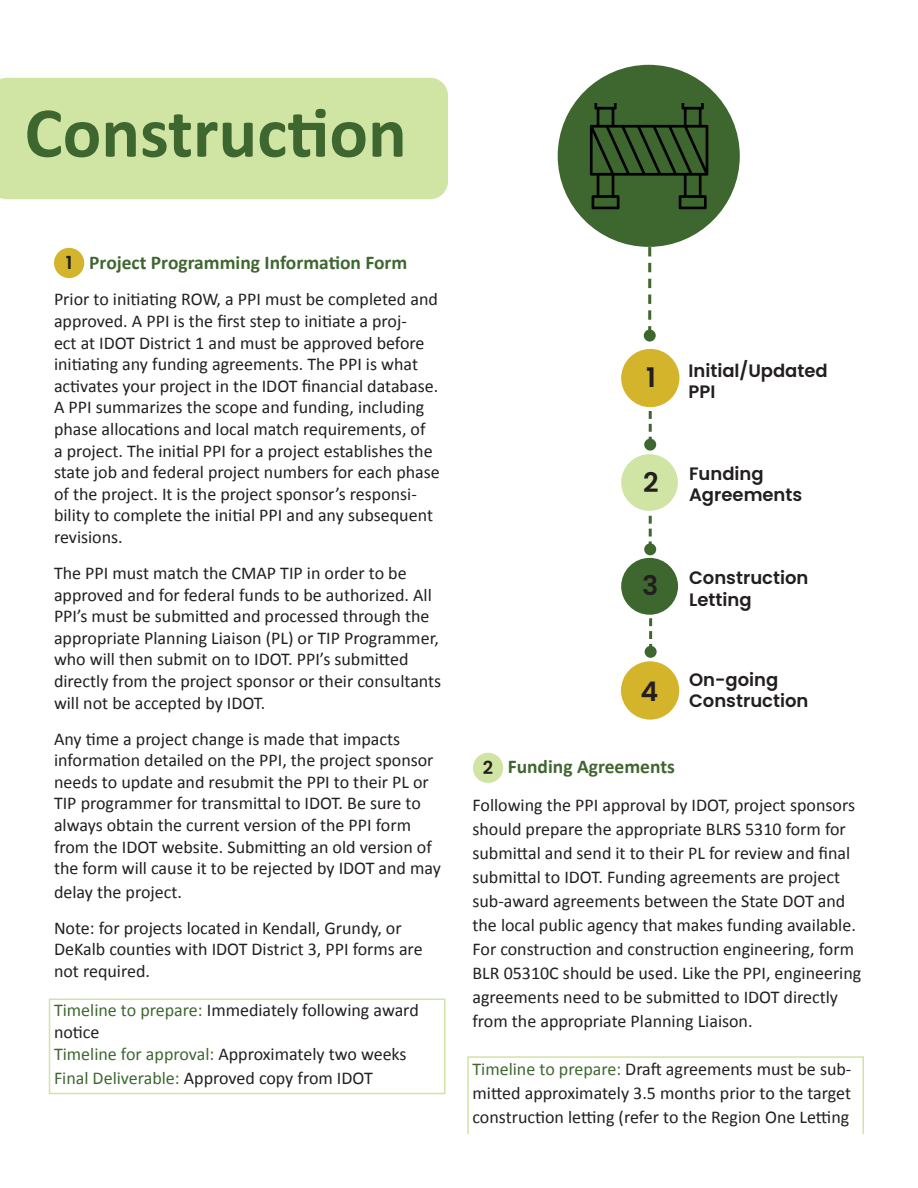
<style>
.page{position:relative;width:918px;height:1188px;background:#fff}
.page>*{position:absolute;margin:0;border:0;box-sizing:border-box;transform-origin:0 0}
.t1{font:700 72px "Calibri";color:#3e6730}
.t2{font:600 27px "Poppins";color:#231f20}
.t3{font:700 19.5px "Calibri";color:#3e6730}
.t4{font:18px/21.6px "Calibri";color:#231f20}
.t5{font:600 18px/21.6px "Poppins";color:#231f20}
.s1{color:#3e6730}
</style>
<div class="page">
<div style="left:558px;top:65px;width:182px;height:182px;background:#3e6730;border-radius:50%"></div>
<img style="left:563px;top:104px;width:169px;height:110px">
<div style="left:621px;top:349px;width:58px;height:58px;background:#d3b42b;border-radius:50%"></div>
<svg style="left:649px;top:411px;width:3px;height:28px"></svg>
<div style="left:644px;top:439px;width:12px;height:12px;background:#3e6730;border-radius:50%"></div>
<div style="left:621px;top:454px;width:57px;height:57px;background:#d0e4a4;border-radius:50%"></div>
<svg style="left:649px;top:516px;width:3px;height:27px"></svg>
<div style="left:644px;top:543px;width:12px;height:12px;background:#3e6730;border-radius:50%"></div>
<div style="left:621px;top:558px;width:57px;height:57px;background:#3e6730;border-radius:50%"></div>
<svg style="left:648px;top:247px;width:3px;height:83px"></svg>
<div style="left:644px;top:330px;width:12px;height:12px;background:#3e6730;border-radius:50%"></div>
<div style="left:54px;top:248px;width:30px;height:30px;background:#d3b42b;border-radius:50%"></div>
<div style="left:473px;top:753px;width:30px;height:30px;background:#d0e4a4;border-radius:50%"></div>
<div style="left:0;top:78px;width:448px;height:121px;background:#d0e4a4"></div>
<div style="left:621px;top:661px;width:58px;height:59px;background:#d3b42b;border-radius:50%"></div>
<svg style="left:649px;top:618px;width:3px;height:28px"></svg>
<div style="left:645px;top:646px;width:12px;height:12px;background:#3e6730;border-radius:50%"></div>
<div style="left:49px;top:999px;width:397px;height:95px;border:2px solid #d0e4a4"></div>
<div style="left:467px;top:1056px;width:397px;height:79px;border:2px solid #d0e4a4"></div>
<p class="t1" style="left:25px;top:82px;width:384px">Construction</p>
<p class="t3" style="left:89px;top:249px;width:320px">Project Programming Information Form</p>
<p class="t4" style="left:54px;top:288px;width:387px">Prior to initiating ROW, a PPI must be completed and approved. A PPI is the first step to initiate a proj-<br>ect at IDOT District 1 and must be approved before initiating any funding agreements. The PPI is what activates your project in the IDOT financial database.<br>A PPI summarizes the scope and funding, including phase allocations and local match requirements, of<br>a project. The initial PPI for a project establishes the state job and federal project numbers for each phase of the project. It is the project sponsor’s responsi&shy;bility to complete the initial PPI and any subsequent revisions.</p>
<p class="t4" style="left:54px;top:562px;width:389px">The PPI must match the CMAP TIP in order to be approved and for federal funds to be authorized. All PPI’s must be submitted and processed through the appropriate Planning Liaison (PL) or TIP Programmer, who will then submit on to IDOT. PPI’s submitted directly from the project sponsor or their consultants will not be accepted by IDOT.</p>
<p class="t4" style="left:54px;top:727px;width:388px">Any time a project change is made that impacts information detailed on the PPI, the project sponsor needs to update and resubmit the PPI to their PL or TIP programmer for transmittal to IDOT. Be sure to always obtain the current version of the PPI form from the IDOT website. Submitting an old version of the form will cause it to be rejected by IDOT and may</p>
<p class="t4" style="left:54px;top:880px;width:129px">delay the project.</p>
<p class="t4" style="left:54px;top:916px;width:370px">Note: for projects located in Kendall, Grundy, or<br>DeKalb counties with IDOT District 3, PPI forms are not required.</p>
<p class="t4" style="left:54px;top:999px;width:366px"><span class="s1">Timeline to prepare:</span> Immediately following award notice</p>
<p class="t4" style="left:54px;top:1042px;width:354px"><span class="s1">Timeline for approval:</span> Approximately two weeks</p>
<p class="t4" style="left:54px;top:1066px;width:320px"><span class="s1">Final Deliverable:</span> Approved copy from IDOT</p>
<p class="t5" style="left:66px;top:252px;width:8px">1</p>
<p class="t2" style="left:646px;top:362px;width:11px">1</p>
<p class="t2" style="left:643px;top:467px;width:17px">2</p>
<p class="t5" style="left:688px;top:360px;width:141px">Initial/Updated<br>PPI</p>
<p class="t5" style="left:689px;top:463px;width:115px">Funding<br>Agreements</p>
<p class="t2" style="left:642px;top:570px;width:18px">3</p>
<p class="t5" style="left:689px;top:567px;width:121px">Construction<br>Letting</p>
<p class="t2" style="left:640px;top:676px;width:19px">4</p>
<p class="t5" style="left:689px;top:669px;width:121px">On-going<br>Construction</p>
<p class="t3" style="left:508px;top:752px;width:169px">Funding Agreements</p>
<p class="t4" style="left:472px;top:793px;width:390px;line-height:24px">Following the PPI approval by IDOT, project sponsors should prepare the appropriate BLRS 5310 form for submittal and send it to their PL for review and final submittal to IDOT. Funding agreements are project sub-award agreements between the State DOT and the local public agency that makes funding available.<br>For construction and construction engineering, form BLR 05310C should be used. Like the PPI, engineering agreements need to be submitted to IDOT directly from the appropriate Planning Liaison.</p>
<p class="t4" style="left:472px;top:1057px;width:380px;line-height:24px;text-align:justify"><span class="s1">Timeline to prepare:</span> Draft agreements must be sub&shy;mitted approximately 3.5 months prior to the target construction letting (refer to the Region One Letting</p>
<p class="t5" style="left:483px;top:757px;width:12px">2</p>
</div>
